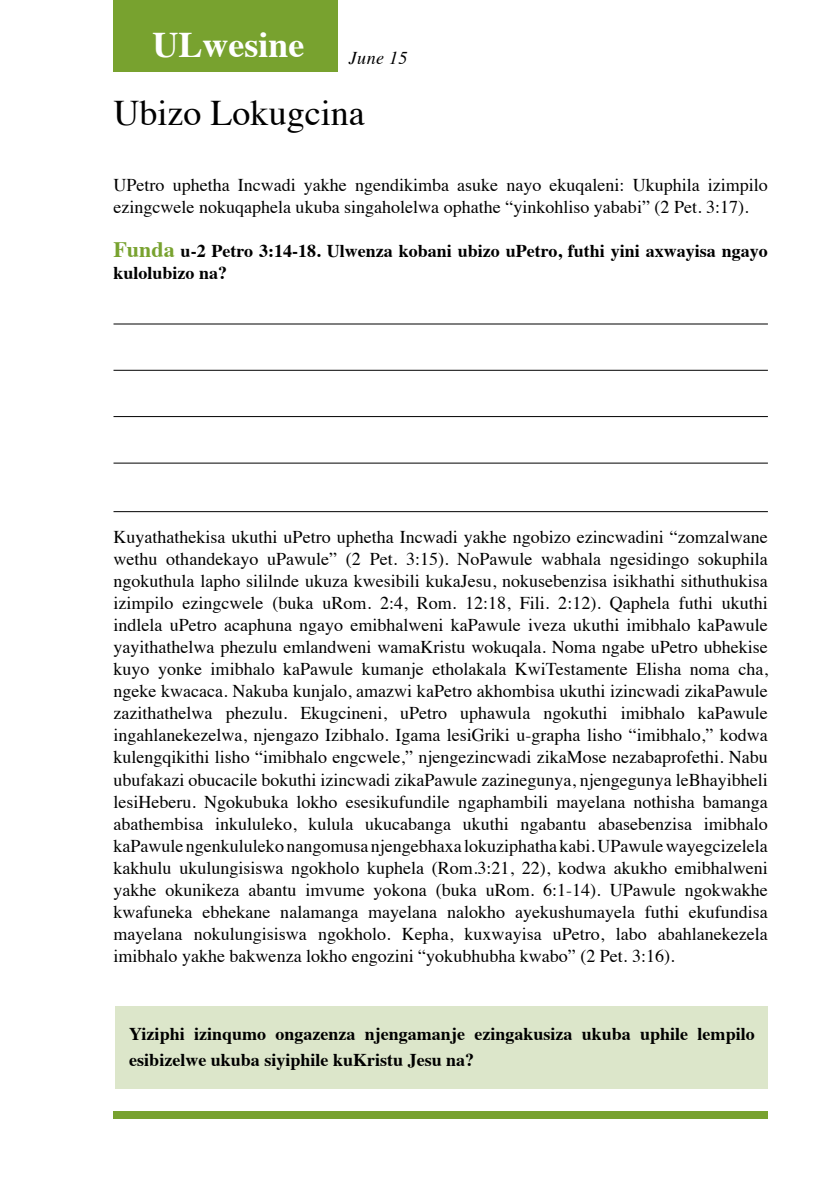
<style>
.page{position:relative;width:840px;height:1191px;background:#fff}
.page>*{position:absolute;margin:0;border:0;box-sizing:border-box;transform-origin:0 0}
.t1{font:36px "Times";color:#000}
.t2{font:700 36px "Times";color:#fff}
.t3{font:18px/22px "Times";color:#000}
.t4{font:700 18px/22px "Times";color:#000}
.t5{font:italic 18px "Times";letter-spacing:.02em;color:#000}
.s1{font-size:22px;color:#78a22f}
</style>
<div class="page">
<div style="left:113px;top:1111px;width:654px;height:8px;background:#78a22f"></div>
<div style="left:113px;top:0;width:225px;height:71px;background:#78a22f"></div>
<hr style="left:113px;top:416px;width:654px;height:1px;background:#000">
<hr style="left:113px;top:370px;width:654px;height:1px;background:#000">
<hr style="left:113px;top:323px;width:654px;height:1px;background:#000">
<hr style="left:113px;top:511px;width:654px;height:1px;background:#000">
<hr style="left:113px;top:462px;width:654px;height:1px;background:#000">
<div style="left:115px;top:1006px;width:652px;height:82px;background:#dce6ca"></div>
<h1 class="t2" style="left:152px;top:10px;width:153px">ULwesine</h1>
<p class="t5" style="left:349px;top:42px;width:60px">June 15</p>
<h1 class="t1" style="left:113px;top:80px;width:252px">Ubizo Lokugcina</h1>
<p class="t3" style="left:113px;top:173px;width:655px">UPetro uphetha Incwadi yakhe ngendikimba asuke nayo ekuqaleni: Ukuphila izimpilo ezingcwele nokuqaphela ukuba singaholelwa ophathe “yinkohliso yababi” (2 Pet. 3:17).</p>
<p class="t4" style="left:113px;top:238px;width:655px"><span class="s1">Funda</span> u-2 Petro 3:14-18. Ulwenza kobani ubizo uPetro, futhi yini axwayisa ngayo kulolubizo na?</p>
<p class="t3" style="left:113px;top:525px;width:655px;text-align:justify">Kuyathathekisa ukuthi uPetro uphetha Incwadi yakhe ngobizo ezincwadini “zomzalwane wethu othandekayo uPawule” (2 Pet. 3:15). NoPawule wabhala ngesidingo sokuphila ngokuthula lapho sililnde ukuza kwesibili kukaJesu, nokusebenzisa isikhathi sithuthukisa izimpilo ezingcwele (buka uRom. 2:4, Rom. 12:18, Fili. 2:12). Qaphela futhi ukuthi indlela uPetro acaphuna ngayo emibhalweni kaPawule iveza ukuthi imibhalo kaPawule yayithathelwa phezulu emlandweni wamaKristu wokuqala. Noma ngabe uPetro ubhekise kuyo yonke imibhalo kaPawule kumanje etholakala KwiTestamente Elisha noma cha, ngeke kwacaca. Nakuba kunjalo, amazwi kaPetro akhombisa ukuthi izincwadi zikaPawule zazithathelwa phezulu. Ekugcineni, uPetro uphawula ngokuthi imibhalo kaPawule ingahlanekezelwa, njengazo Izibhalo. Igama lesiGriki u-grapha lisho “imibhalo,” kodwa kulengqikithi lisho “imibhalo engcwele,” njengezincwadi zikaMose nezabaprofethi. Nabu ubufakazi obucacile bokuthi izincwadi zikaPawule zazinegunya, njengegunya leBhayibheli lesiHeberu. Ngokubuka lokho esesikufundile ngaphambili mayelana nothisha bamanga abathembisa inkululeko, kulula ukucabanga ukuthi ngabantu abasebenzisa imibhalo kaPawule ngenkululeko nangomusa njengebhaxa lokuziphatha kabi. UPawule wayegcizelela kakhulu ukulungisiswa ngokholo kuphela (Rom.3:21, 22), kodwa akukho emibhalweni yakhe okunikeza abantu imvume yokona (buka uRom. 6:1-14). UPawule ngokwakhe kwafuneka ebhekane nalamanga mayelana nalokho ayekushumayela futhi ekufundisa mayelana nokulungisiswa ngokholo. Kepha, kuxwayisa uPetro, labo abahlanekezela imibhalo yakhe bakwenza lokho engozini “yokubhubha kwabo” (2 Pet. 3:16).</p>
<p class="t4" style="left:129px;top:1018px;width:626px;line-height:26px">Yiziphi izinqumo ongazenza njengamanje ezingakusiza ukuba uphile lempilo esibizelwe ukuba siyiphile kuKristu Jesu na?</p>
</div>
